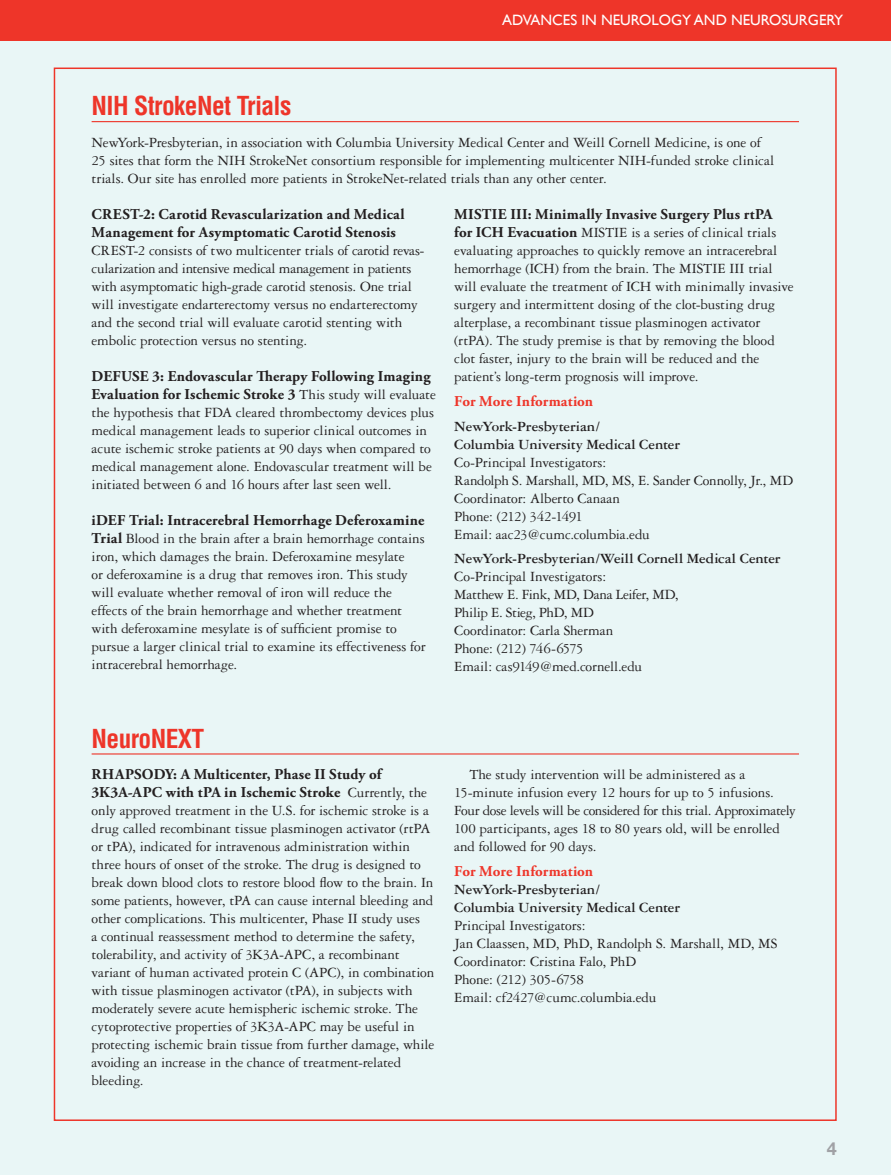
<style>
.page{position:relative;width:891px;height:1175px;background:#fff}
.page>*{position:absolute;margin:0;border:0;box-sizing:border-box;transform-origin:0 0}
.t1{font:700 condensed 25.5px "Helvetica";letter-spacing:-.025em;color:#ee3529}
.t2{font:700 18px "Helvetica Neue";color:#a0a1a5}
.t3{font:15px/18px "Garamond Three";letter-spacing:-.01em;color:#231f20}
.t4{font:700 15px/18px "Adobe Garamond Pro";letter-spacing:.01em;color:#231f20}
.t5{font:700 15px/18px "Garamond Three";letter-spacing:-.01em;color:#231f20}
.t6{font:700 15px "Adobe Garamond Pro";letter-spacing:.005em;color:#ee3529}
.t7{font:15px "Gill Sans";color:#fff}
.s1{font-family:"Garamond Three";font-weight:400}
.s2{font-family:"Adobe Garamond Pro";font-weight:700}
</style>
<div class="page">
<div style="left:0;top:40px;width:891px;height:1134px;background:#e9f6f6"></div>
<div style="left:0;top:0;width:891px;height:40px;background:#ee3529"></div>
<hr style="left:92px;top:121px;width:707px;height:1px;background:#ee3529">
<hr style="left:92px;top:753px;width:707px;height:1px;background:#ee3529">
<p class="t7" style="left:502px;top:11px;width:342px">ADVANCES IN NEUROLOGY AND NEUROSURGERY</p>
<h1 class="t1" style="left:92px;top:90px;width:201px">NIH StrokeNet Trials</h1>
<p class="t3" style="left:92px;top:133px;width:684px">NewYork-Presbyterian, in association with Columbia University Medical Center and Weill Cornell Medicine, is one of<br>25 sites that form the NIH StrokeNet consortium responsible for implementing multicenter NIH-funded stroke clinical trials. Our site has enrolled more patients in StrokeNet-related trials than any other center.</p>
<p class="t4" style="left:92px;top:205px;width:315px">CREST-2: Carotid Revascularization and Medical<br>Management for Asymptomatic Carotid Stenosis</p>
<p class="t3" style="left:92px;top:241px;width:334px">CREST-2 consists of two multicenter trials of carotid revas&shy;cularization and intensive medical management in patients with asymptomatic high-grade carotid stenosis. One trial will investigate endarterectomy versus no endarterectomy and the second trial will evaluate carotid stenting with embolic protection versus no stenting.</p>
<p class="t4" style="left:92px;top:367px;width:346px">DEFUSE 3: Endovascular Therapy Following Imaging<br>Evaluation for Ischemic Stroke 3 <span class="s1">This study will evaluate</span></p>
<p class="t3" style="left:92px;top:403px;width:344px">the hypothesis that FDA cleared thrombectomy devices plus medical management leads to superior clinical outcomes in acute ischemic stroke patients at 90 days when compared to medical management alone. Endovascular treatment will be initiated between 6 and 16 hours after last seen well.</p>
<p class="t4" style="left:92px;top:511px;width:334px">iDEF Trial: Intracerebral Hemorrhage Deferoxamine</p>
<p class="t3" style="left:92px;top:529px;width:336px"><span class="s2">Trial</span> Blood in the brain after a brain hemorrhage contains iron, which damages the brain. Deferoxamine mesylate<br>or deferoxamine is a drug that removes iron. This study will evaluate whether removal of iron will reduce the effects of the brain hemorrhage and whether treatment with deferoxamine mesylate is of sufficient promise to pursue a larger clinical trial to examine its effectiveness for intracerebral hemorrhage.</p>
<p class="t4" style="left:454px;top:205px;width:320px">MISTIE III: Minimally Invasive Surgery Plus rtPA</p>
<p class="t3" style="left:454px;top:223px;width:341px"><span class="s2">for ICH Evacuation</span> MISTIE is a series of clinical trials evaluating approaches to quickly remove an intracerebral hemorrhage (ICH) from the brain. The MISTIE III trial will evaluate the treatment of ICH with minimally invasive surgery and intermittent dosing of the clot-busting drug alterplase, a recombinant tissue plasminogen activator (rtPA). The study premise is that by removing the blood clot faster, injury to the brain will be reduced and the patient’s long-term prognosis will improve.</p>
<p class="t6" style="left:454px;top:392px;width:140px">For More Information</p>
<p class="t5" style="left:454px;top:417px;width:227px">NewYork-Presbyterian/<br>Columbia University Medical Center</p>
<p class="t3" style="left:454px;top:453px;width:340px">Co-Principal Investigators:<br>Randolph S. Marshall, MD, MS, E. Sander Connolly, Jr., MD Coordinator: Alberto Canaan<br>Phone: (212) 342-1491<br>Email: aac23@cumc.columbia.edu</p>
<p class="t5" style="left:454px;top:550px;width:328px">NewYork-Presbyterian/Weill Cornell Medical Center</p>
<p class="t3" style="left:454px;top:568px;width:226px">Co-Principal Investigators:<br>Matthew E. Fink, MD, Dana Leifer, MD,<br>Philip E. Stieg, PhD, MD<br>Coordinator: Carla Sherman<br>Phone: (212) 746-6575<br>Email: cas9149@med.cornell.edu</p>
<h1 class="t1" style="left:92px;top:722px;width:114px">NeuroNEXT</h1>
<p class="t4" style="left:92px;top:765px;width:337px">RHAPSODY: A Multicenter, Phase II Study of<br>3K3A-APC with tPA in Ischemic Stroke <span class="s1">Currently, the</span></p>
<p class="t3" style="left:92px;top:802px;width:344px">only approved treatment in the U.S. for ischemic stroke is a drug called recombinant tissue plasminogen activator (rtPA or tPA), indicated for intravenous administration within three hours of onset of the stroke. The drug is designed to break down blood clots to restore blood flow to the brain. In some patients, however, tPA can cause internal bleeding and other complications. This multicenter, Phase II study uses<br>a continual reassessment method to determine the safety, tolerability, and activity of 3K3A-APC, a recombinant variant of human activated protein C (APC), in combination with tissue plasminogen activator (tPA), in subjects with moderately severe acute hemispheric ischemic stroke. The cytoprotective properties of 3K3A-APC may be useful in protecting ischemic brain tissue from further damage, while avoiding an increase in the chance of treatment-related bleeding.</p>
<p class="t3" style="left:454px;top:766px;width:343px;text-indent:15px">The study intervention will be administered as a 15-minute infusion every 12 hours for up to 5 infusions.<br>Four dose levels will be considered for this trial. Approximately 100 participants, ages 18 to 80 years old, will be enrolled and followed for 90 days.</p>
<p class="t6" style="left:454px;top:862px;width:140px">For More Information</p>
<p class="t5" style="left:454px;top:880px;width:227px">NewYork-Presbyterian/<br>Columbia University Medical Center</p>
<p class="t3" style="left:454px;top:916px;width:325px">Principal Investigators:<br>Jan Claassen, MD, PhD, Randolph S. Marshall, MD, MS Coordinator: Cristina Falo, PhD<br>Phone: (212) 305-6758<br>Email: cf2427@cumc.columbia.edu</p>
<p class="t2" style="left:827px;top:1137px;width:12px">4</p>
</div>
